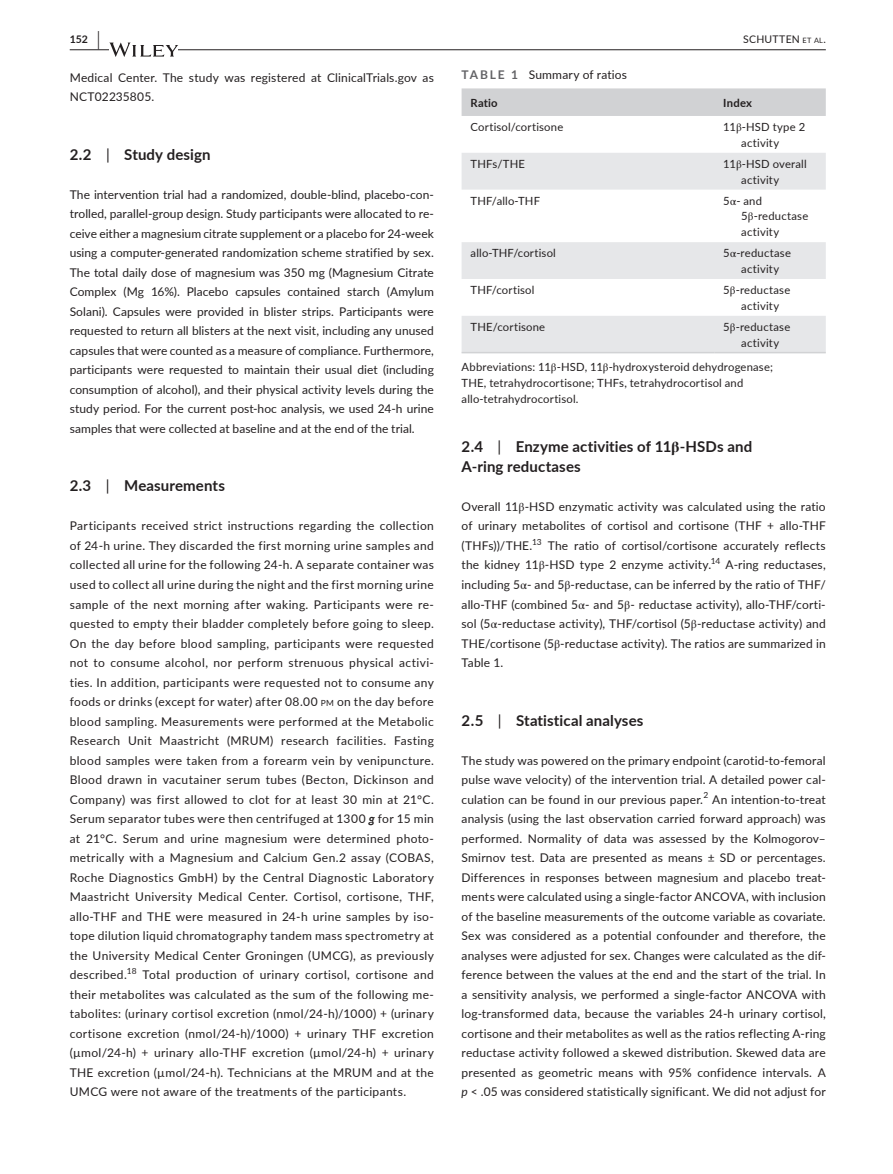
<style>
.page{position:relative;width:893px;height:1174px;background:#fff}
.page>*{position:absolute;margin:0;border:0;box-sizing:border-box;transform-origin:0 0}
.t1{font:700 15px/19.5px "Lato";letter-spacing:.01em;color:#231f20}
.t2{font:12px/19.5px "Lato";letter-spacing:.015em;color:#231f20;text-align:justify}
.t3{font:11.25px/15.8px "Lato";letter-spacing:.02em;color:#231f20}
.t4{font:700 11.25px "Lato";letter-spacing:.015em;color:#231f20}
.t5{font:10.5px "Lato";letter-spacing:.02em;color:#231f20}
.t6{font:700 10.5px "Lato";color:#231f20}
.t7{font:8.4px "Lato";color:#231f20}
.s1{font-size:19.5px}
.s2{font-size:7.35px}
.s3{font-weight:700;color:#636366}
.s4{font-family:"STIX"}
.s5{font-weight:400}
.s6{font-size:8.4px}
.s7{font-weight:700;font-style:italic}
.s8{font-style:italic}
</style>
<div class="page">
<hr style="left:70px;top:49px;width:756px;height:1px;background:#231f20">
<svg style="left:109px;top:43px;width:69px;height:14px"></svg>
<div style="left:462px;top:88px;width:364px;height:28px;background:#d1d2d4"></div>
<svg style="left:462px;top:153px;width:364px;height:199px;fill:#e6e7e9"></svg>
<hr style="left:462px;top:352px;width:252px;height:1px;background:#d1d2d4">
<hr style="left:714px;top:352px;width:112px;height:1px;background:#d1d2d4">
<p class="t6" style="left:70px;top:31px;width:31px">152 <span class="s1">|</span></p>
<p class="t5" style="left:743px;top:32px;width:84px">SCHUTTEN <span class="s2">ET AL</span>.</p>
<p class="t2" style="left:70px;top:67px;width:366px">Medical Center. The study was registered at ClinicalTrials.gov as<br>NCT02235805.</p>
<p class="t2" style="left:462px;top:64px;width:167px"><span class="s3">TABLE 1</span> Summary of ratios</p>
<p class="t4" style="left:471px;top:94px;width:29px">Ratio</p>
<p class="t4" style="left:723px;top:94px;width:30px">Index</p>
<p class="t3" style="left:471px;top:119px;width:94px">Cortisol/cortisone</p>
<p class="t3" style="left:741px;top:119px;width:65px;text-indent:-18px">11<span class="s4">β</span>-HSD type 2 activity</p>
<p class="t3" style="left:471px;top:155px;width:56px">THFs/THE</p>
<p class="t3" style="left:741px;top:155px;width:67px;text-indent:-18px">11<span class="s4">β</span>-HSD overall activity</p>
<p class="t3" style="left:471px;top:192px;width:71px">THF/allo-THF</p>
<p class="t3" style="left:741px;top:192px;width:68px;text-indent:-18px">5<span class="s4">α</span>- and<br>5<span class="s4">β</span>-reductase activity</p>
<p class="t3" style="left:471px;top:245px;width:87px">allo-THF/cortisol</p>
<p class="t3" style="left:723px;top:245px;width:69px;text-align:center">5<span class="s4">α</span>-reductase activity</p>
<p class="t3" style="left:471px;top:282px;width:65px">THF/cortisol</p>
<p class="t3" style="left:741px;top:282px;width:50px;text-indent:-18px">5<span class="s4">β</span>-reductase activity</p>
<p class="t3" style="left:471px;top:318px;width:76px">THE/cortisone</p>
<p class="t3" style="left:741px;top:318px;width:50px;text-indent:-18px">5<span class="s4">β</span>-reductase activity</p>
<p class="t3" style="left:462px;top:359px;width:313px">Abbreviations: 11<span class="s4">β</span>-HSD, 11<span class="s4">β</span>-hydroxysteroid dehydrogenase;<br>THE, tetrahydrocortisone; THFs, tetrahydrocortisol and allo-tetrahydrocortisol.</p>
<p class="t1" style="left:70px;top:144px;width:142px">2.2 <span class="s5">|</span> Study design</p>
<p class="t2" style="left:70px;top:184px;width:366px">The intervention trial had a randomized, double-blind, placebo-con&shy;trolled, parallel-group design. Study participants were allocated to re&shy;ceive either a magnesium citrate supplement or a placebo for 24-week using a computer-generated randomization scheme stratified by sex.<br>The total daily dose of magnesium was 350 mg (Magnesium Citrate Complex (Mg 16%). Placebo capsules contained starch (Amylum Solani). Capsules were provided in blister strips. Participants were requested to return all blisters at the next visit, including any unused capsules that were counted as a measure of compliance. Furthermore, participants were requested to maintain their usual diet (including consumption of alcohol), and their physical activity levels during the study period. For the current post-hoc analysis, we used 24-h urine samples that were collected at baseline and at the end of the trial.</p>
<p class="t1" style="left:70px;top:475px;width:157px">2.3 <span class="s5">|</span> Measurements</p>
<p class="t2" style="left:70px;top:516px;width:366px">Participants received strict instructions regarding the collection of 24-h urine. They discarded the first morning urine samples and collected all urine for the following 24-h. A separate container was used to collect all urine during the night and the first morning urine sample of the next morning after waking. Participants were re&shy;quested to empty their bladder completely before going to sleep.<br>On the day before blood sampling, participants were requested not to consume alcohol, nor perform strenuous physical activi&shy;ties. In addition, participants were requested not to consume any foods or drinks (except for water) after 08.00 <span class="s6">PM</span> on the day before blood sampling. Measurements were performed at the Metabolic Research Unit Maastricht (MRUM) research facilities. Fasting blood samples were taken from a forearm vein by venipuncture.<br>Blood drawn in vacutainer serum tubes (Becton, Dickinson and Company) was first allowed to clot for at least 30 min at 21°C.<br>Serum separator tubes were then centrifuged at 1300 <span class="s7">g</span> for 15 min at 21°C. Serum and urine magnesium were determined photo&shy;metrically with a Magnesium and Calcium Gen.2 assay (COBAS, Roche Diagnostics GmbH) by the Central Diagnostic Laboratory Maastricht University Medical Center. Cortisol, cortisone, THF, allo-THF and THE were measured in 24-h urine samples by iso&shy;tope dilution liquid chromatography tandem mass spectrometry at the University Medical Center Groningen (UMCG), as previously described.<sup>18</sup> Total production of urinary cortisol, cortisone and their metabolites was calculated as the sum of the following me&shy;tabolites: (urinary cortisol excretion (nmol/24-h)/1000) + (urinary cortisone excretion (nmol/24-h)/1000) + urinary THF excretion (µmol/24-h) + urinary allo-THF excretion (µmol/24-h) + urinary THE excretion (µmol/24-h). Technicians at the MRUM and at the UMCG were not aware of the treatments of the participants.</p>
<p class="t1" style="left:462px;top:436px;width:292px">2.4 <span class="s5">|</span> Enzyme activities of 11<span class="s4">β</span>-HSDs and<br>A-ring reductases</p>
<p class="t2" style="left:462px;top:496px;width:366px">Overall 11<span class="s4">β</span>-HSD enzymatic activity was calculated using the ratio of urinary metabolites of cortisol and cortisone (THF + allo-THF (THFs))/THE.</p>
<p class="t7" style="left:532px;top:535px;width:11px">13</p>
<p class="t2" style="left:462px;top:535px;width:366px;text-indent:86px">The ratio of cortisol/cortisone accurately reflects the kidney 11<span class="s4">β</span>-HSD type 2 enzyme activity.</p>
<p class="t7" style="left:711px;top:555px;width:11px">14</p>
<p class="t2" style="left:462px;top:555px;width:366px;text-indent:264px">A-ring reductases, including 5<span class="s4">α</span>- and 5<span class="s4">β</span>-reductase, can be inferred by the ratio of THF/ allo-THF (combined 5<span class="s4">α</span>- and 5<span class="s4">β</span>- reductase activity), allo-THF/corti&shy;sol (5<span class="s4">α</span>-reductase activity), THF/cortisol (5<span class="s4">β</span>-reductase activity) and THE/cortisone (5<span class="s4">β</span>-reductase activity). The ratios are summarized in Table 1.</p>
<p class="t1" style="left:462px;top:709px;width:183px">2.5 <span class="s5">|</span> Statistical analyses</p>
<p class="t2" style="left:462px;top:750px;width:366px">The study was powered on the primary endpoint (carotid-to-femoral pulse wave velocity) of the intervention trial. A detailed power cal&shy;culation can be found in our previous paper.<sup>2</sup> An intention-to-treat analysis (using the last observation carried forward approach) was performed. Normality of data was assessed by the Kolmogorov– Smirnov test. Data are presented as means ± SD or percentages.<br>Differences in responses between magnesium and placebo treat&shy;ments were calculated using a single-factor ANCOVA, with inclusion of the baseline measurements of the outcome variable as covariate.<br>Sex was considered as a potential confounder and therefore, the analyses were adjusted for sex. Changes were calculated as the dif&shy;ference between the values at the end and the start of the trial. In a sensitivity analysis, we performed a single-factor ANCOVA with log-transformed data, because the variables 24-h urinary cortisol, cortisone and their metabolites as well as the ratios reflecting A-ring reductase activity followed a skewed distribution. Skewed data are presented as geometric means with 95% confidence intervals. A <span class="s8">p</span> &lt; .05 was considered statistically significant. We did not adjust for</p>
</div>
